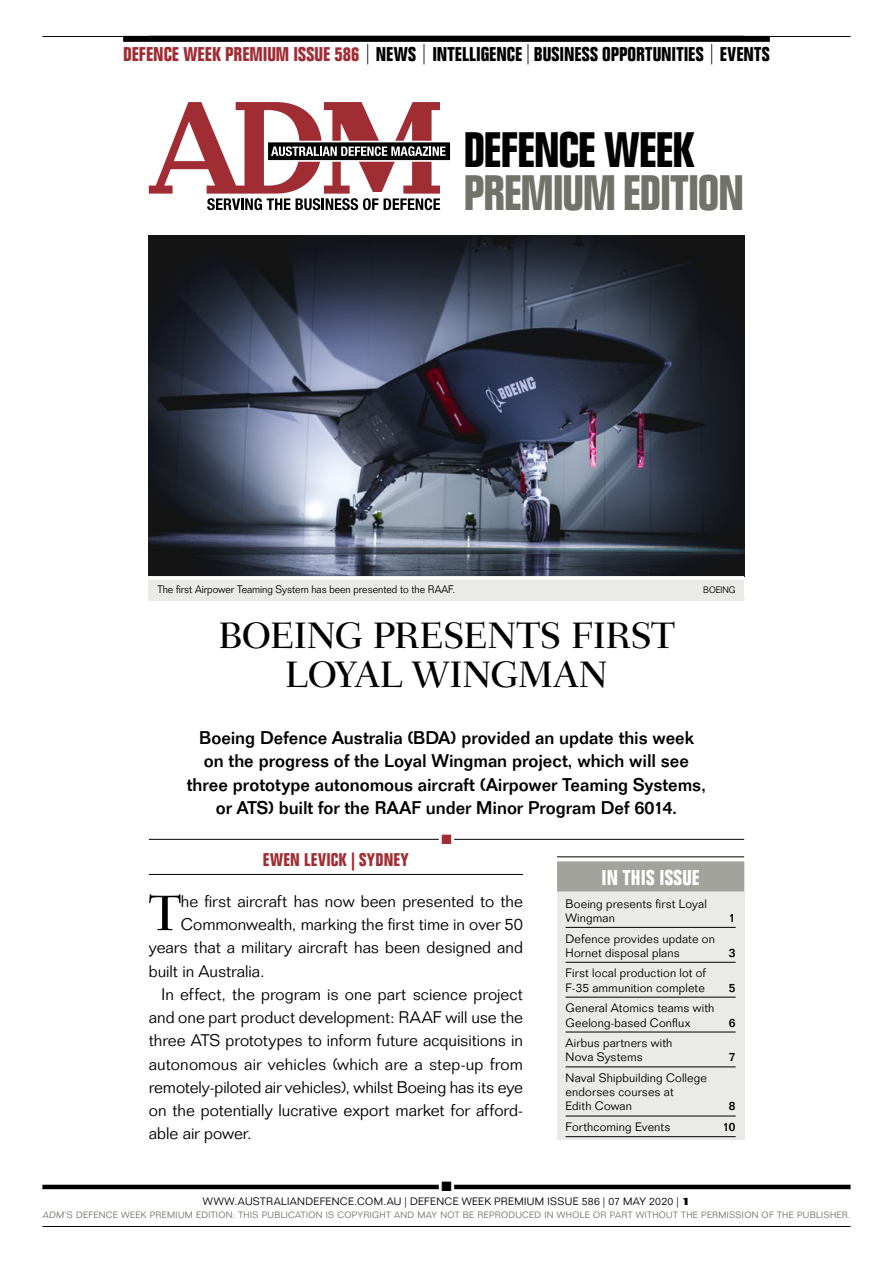
<style>
.page{position:relative;width:893px;height:1263px;background:#fff}
.page>*{position:absolute;margin:0;border:0;box-sizing:border-box;transform-origin:0 0}
.t1{font:500 50.85px "Fairfield LT Std";color:#000}
.t2{font:700 condensed 48.75px "Folio Std";letter-spacing:-.03em;color:#71726a}
.t3{font:700 condensed 48.75px "Folio Std";letter-spacing:-.025em;color:#000}
.t4{font:500 37.5px/39px "Fairfield LT Std";letter-spacing:-.03em;color:#000;text-align:center}
.t5{font:700 condensed 21px "Folio Std";letter-spacing:.01em;color:#fff}
.t6{font:700 condensed 19.5px "Folio Std";color:#000}
.t7{font:500 18px/23.2px "Folio Std";letter-spacing:-.005em;color:#000;text-align:center}
.t8{font:700 condensed 18px "Folio Std";letter-spacing:.02em;color:#9f2d33}
.t9{font:300 16.5px "Folio Std";color:#000}
.t10{font:13.5px "Zapf Dingbats Std";color:#000}
.t11{font:13.5px "Zapf Dingbats Std";color:#9f2d33}
.t12{font:300 12px/14.2px "Folio Std";letter-spacing:.015em;color:#000}
.t13{font:500 12px "Folio Std";color:#000}
.t14{font:300 10.65px "Folio Std";color:#000;scale:.94 1}
.t15{font:300 10.5px "Folio Std";letter-spacing:.035em;color:#000}
.t16{font:300 9.15px "Folio Std";color:#000;scale:.94 1}
.t17{font:300 9px "Folio Std";letter-spacing:.04em;color:#71726a}
.s1{color:#9f2d33}
.s2{font-weight:300;font-stretch:normal;font-size:22.5px}
.s3{font-weight:800}
</style>
<div class="page">
<div style="left:266px;top:141px;width:186px;height:21px;border:2px solid #fff"></div>
<svg style="left:149px;top:102px;width:297px;height:108px"></svg>
<hr style="left:42px;top:1185px;width:808px;height:4px;background:#000">
<hr style="left:42px;top:1226px;width:808px;height:1px;background:#000">
<div style="left:439px;top:1179px;width:15px;height:15px;border:6px solid #fff"></div>
<hr style="left:42px;top:36px;width:808px;height:1px;background:#000">
<div style="left:123px;top:36px;width:647px;height:6px;background:#000"></div>
<hr style="left:149px;top:839px;width:595px;height:1px;background:#000">
<hr style="left:149px;top:874px;width:374px;height:1px;background:#000">
<img style="left:149px;top:235px;width:595px;height:341px">
<div style="left:557px;top:861px;width:187px;height:279px;background:#eaebe8"></div>
<hr style="left:557px;top:856px;width:187px;height:1px;background:#000">
<div style="left:557px;top:861px;width:187px;height:30px;background:#a2a39d"></div>
<hr style="left:566px;top:927px;width:170px;height:1px;background:#000">
<hr style="left:566px;top:962px;width:170px;height:1px;background:#000">
<hr style="left:566px;top:997px;width:170px;height:1px;background:#000">
<hr style="left:566px;top:1032px;width:170px;height:1px;background:#000">
<hr style="left:566px;top:1067px;width:170px;height:1px;background:#000">
<hr style="left:566px;top:1116px;width:170px;height:1px;background:#000">
<hr style="left:566px;top:1136px;width:170px;height:1px;background:#000">
<div style="left:149px;top:576px;width:595px;height:25px;background:#eaebe8"></div>
<hr style="left:149px;top:577px;width:595px;height:3px;background:#fff">
<p class="t6" style="left:123px;top:44px;width:648px"><span class="s1">DEFENCE WEEK PREMIUM ISSUE 586</span> <span class="s2">|</span> NEWS <span class="s2">|</span> INTELLIGENCE <span class="s2">|</span> BUSINESS OPPORTUNITIES <span class="s2">|</span> EVENTS</p>
<h2 class="t3" style="left:463px;top:123px;width:233px">DEFENCE WEEK</h2>
<h2 class="t2" style="left:463px;top:165px;width:282px">PREMIUM EDITION</h2>
<p class="t14" style="left:157px;top:582px;width:318px">The first Airpower Teaming System has been presented to the RAAF.</p>
<p class="t16" style="left:703px;top:584px;width:36px">BOEING</p>
<h3 class="t4" style="left:218px;top:616px;width:458px">BOEING PRESENTS FIRST<br>LOYAL WINGMAN</h3>
<p class="t7" style="left:187px;top:726px;width:521px">Boeing Defence Australia (BDA) provided an update this week<br>on the progress of the Loyal Wingman project, which will see three prototype autonomous aircraft (Airpower Teaming Systems, or ATS) built for the RAAF under Minor Program Def 6014.</p>
<p class="t11" style="left:441px;top:833px;width:12px">■</p>
<p class="t8" style="left:263px;top:849px;width:148px">EWEN LEVICK | SYDNEY</p>
<p class="t5" style="left:601px;top:866px;width:100px">IN THIS ISSUE</p>
<p class="t12" style="left:566px;top:896px;width:143px">Boeing presents first Loyal<br>Wingman</p>
<h1 class="t1" style="left:149px;top:884px;width:33px">T</h1>
<p class="t9" style="left:181px;top:891px;width:344px">he first aircraft has now been presented to the</p>
<p class="t13" style="left:729px;top:910px;width:8px">1</p>
<p class="t9" style="left:181px;top:914px;width:344px">Commonwealth, marking the first time in over 50</p>
<p class="t9" style="left:149px;top:938px;width:376px">years that a military aircraft has been designed and</p>
<p class="t9" style="left:149px;top:961px;width:117px">built in Australia.</p>
<p class="t9" style="left:162px;top:984px;width:363px">In effect, the program is one part science project</p>
<p class="t9" style="left:149px;top:1007px;width:376px">and one part product development: RAAF will use the</p>
<p class="t9" style="left:149px;top:1031px;width:376px">three ATS prototypes to inform future acquisitions in</p>
<p class="t9" style="left:149px;top:1054px;width:376px">autonomous air vehicles (which are a step-up from</p>
<p class="t9" style="left:149px;top:1077px;width:376px">remotely-piloted air vehicles), whilst Boeing has its eye</p>
<p class="t9" style="left:149px;top:1100px;width:376px">on the potentially lucrative export market for afford-</p>
<p class="t9" style="left:149px;top:1124px;width:104px">able air power.</p>
<p class="t12" style="left:566px;top:931px;width:151px">Defence provides update on<br>Hornet disposal plans</p>
<p class="t13" style="left:729px;top:945px;width:8px">3</p>
<p class="t12" style="left:566px;top:966px;width:142px">First local production lot of<br>F-35 ammunition complete</p>
<p class="t13" style="left:729px;top:980px;width:8px">5</p>
<p class="t12" style="left:566px;top:1001px;width:150px">General Atomics teams with<br>Geelong-based Conflux</p>
<p class="t13" style="left:729px;top:1015px;width:8px">6</p>
<p class="t12" style="left:566px;top:1036px;width:108px">Airbus partners with<br>Nova Systems</p>
<p class="t13" style="left:729px;top:1050px;width:8px">7</p>
<p class="t12" style="left:566px;top:1071px;width:143px">Naval Shipbuilding College endorses courses at<br>Edith Cowan</p>
<p class="t13" style="left:729px;top:1099px;width:8px">8</p>
<p class="t12" style="left:566px;top:1120px;width:106px">Forthcoming Events</p>
<p class="t13" style="left:723px;top:1120px;width:14px">10</p>
<p class="t10" style="left:441px;top:1180px;width:12px">■</p>
<p class="t15" style="left:203px;top:1195px;width:489px">WWW.AUSTRALIANDEFENCE.COM.AU | DEFENCE WEEK PREMIUM ISSUE 586 | 07 May 2020 | <span class="s3">1</span></p>
<p class="t17" style="left:42px;top:1210px;width:810px">ADM’S DEFENCE WEEK PREMIUM EDITION: THIS PUBLICATION IS COPYRIGHT AND MAY NOT BE REPRODUCED IN WHOLE OR PART WITHOUT THE PERMISSION OF THE PUBLISHER.</p>
</div>
